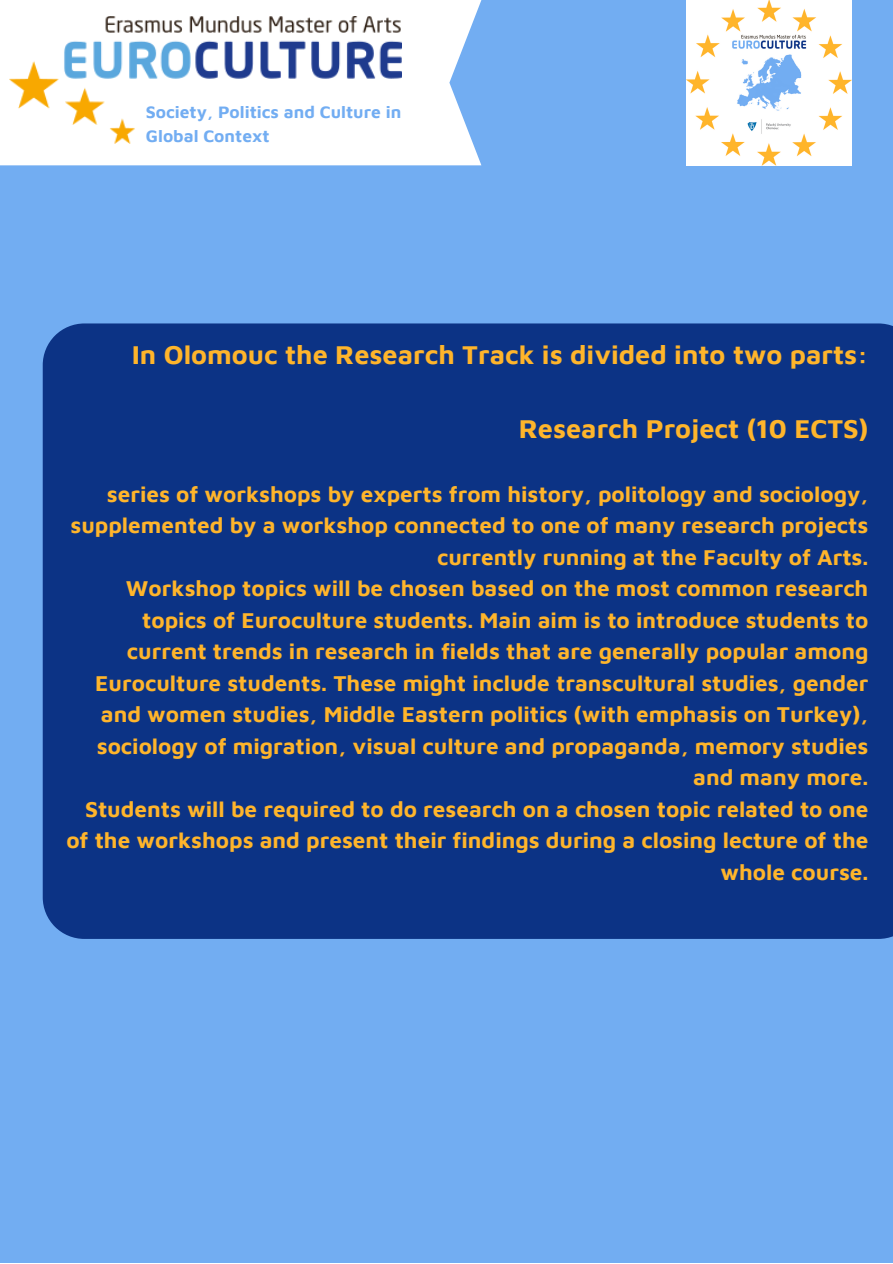
<style>
.page{position:relative;width:893px;height:1264px;background:#fff}
.page>*{position:absolute;margin:0;border:0;box-sizing:border-box;transform-origin:0 0}
.t1{font:700 27px "Maven Pro";color:#ffb52b}
.t2{font:700 22.5px/31.5px "Maven Pro";color:#ffb52b;text-align:right}
.t3{font:700 17.4px "Maven Pro";color:#72adf2}
</style>
<div class="page">
<div style="left:0;top:0;width:892px;height:1262px;background:#72adf2"></div>
<svg style="left:0;top:0;width:481px;height:165px;background:#f2f7fd"></svg>
<img style="left:10px;top:17px;width:391px;height:127px">
<img style="left:686px;top:0;width:165px;height:165px">
<div style="left:43px;top:323px;width:849px;height:615px;background:#0c3385"></div>
<p class="t3" style="left:146px;top:101px;width:257px">Society, Politics and Culture in</p>
<p class="t3" style="left:146px;top:125px;width:125px">Global Context</p>
<p class="t1" style="left:132px;top:337px;width:738px">In Olomouc the Research Track is divided into two parts:</p>
<p class="t1" style="left:519px;top:412px;width:351px">Research Project (10 ECTS)</p>
<p class="t2" style="left:71px;top:477px;width:799px">series of workshops by experts from history, politology and sociology, supplemented by a workshop connected to one of many research projects currently running at the Faculty of Arts.</p>
<p class="t2" style="left:95px;top:572px;width:774px">Workshop topics will be chosen based on the most common research topics of Euroculture students. Main aim is to introduce students to current trends in research in fields that are generally popular among Euroculture students. These might include transcultural studies, gender and women studies, Middle Eastern politics (with emphasis on Turkey), sociology of migration, visual culture and propaganda, memory studies and many more.</p>
<p class="t2" style="left:66px;top:792px;width:803px">Students will be required to do research on a chosen topic related to one of the workshops and present their findings during a closing lecture of the whole course.</p>
</div>
